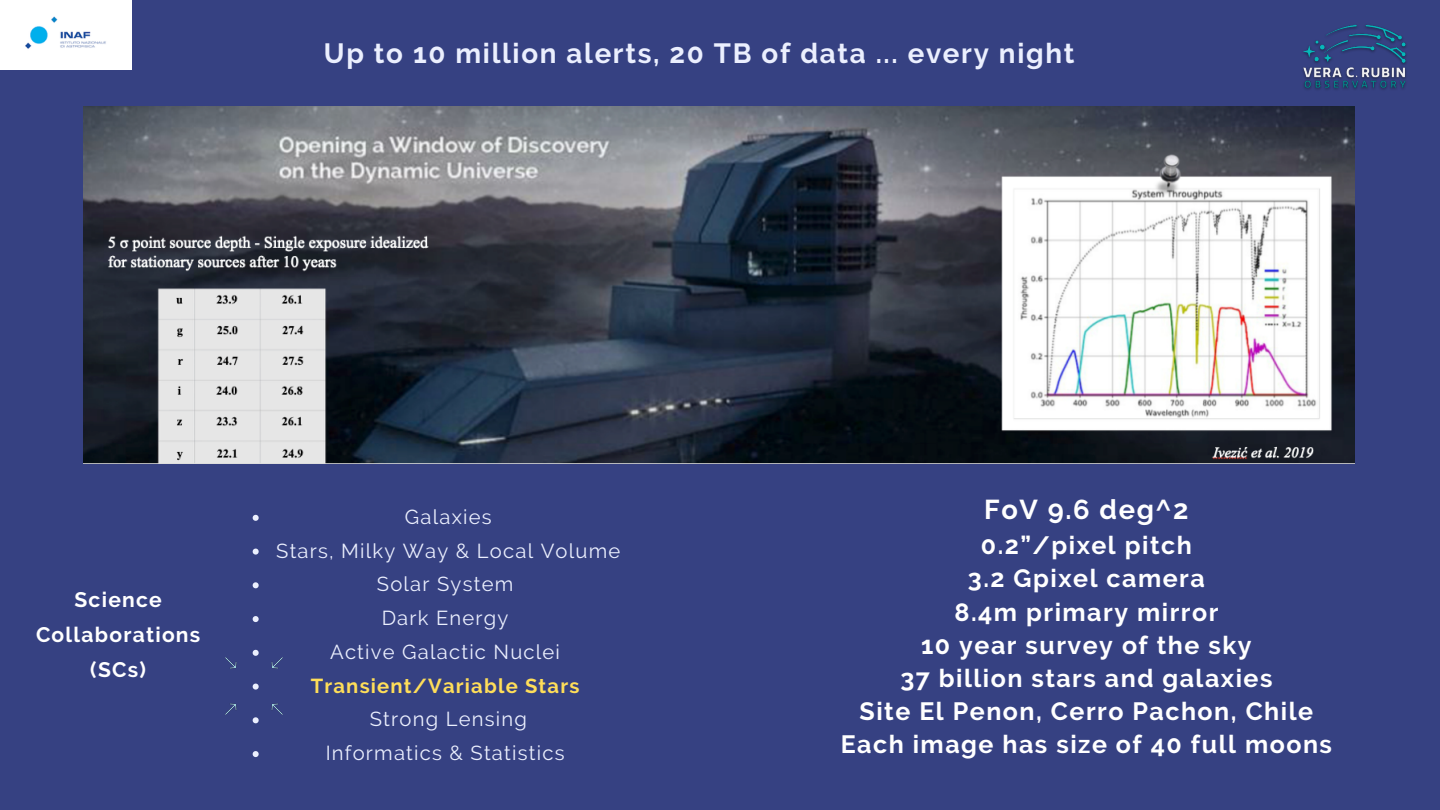
<style>
.page{position:relative;width:1440px;height:810px;background:#364182}
.page>*{position:absolute;margin:0;border:0;box-sizing:border-box;transform-origin:0 0}
.t1{font:700 27.8px "Raleway";letter-spacing:.06em;color:#ebeffe}
.t2{font:700 27.3px "Raleway";letter-spacing:.06em;color:#fff}
.t3{font:700 25px/33.2px "Raleway";letter-spacing:.06em;color:#fff;text-align:center}
.t4{font:700 21px/35.2px "Raleway";letter-spacing:.06em;color:#fff;text-align:center}
.t5{font:20.2px "Raleway";letter-spacing:.06em;color:#ebeffe}
.t6{font:700 20.2px "Raleway";letter-spacing:.06em;color:#ffde59}
</style>
<div class="page">
<img style="left:83px;top:107px;width:1271px;height:357px">
<img style="left:226px;top:658px;width:57px;height:57px">
<img style="left:1272px;top:24px;width:135px;height:116px">
<svg style="left:253px;top:515px;width:6px;height:6px"></svg>
<svg style="left:253px;top:549px;width:6px;height:6px"></svg>
<svg style="left:253px;top:582px;width:6px;height:6px"></svg>
<svg style="left:253px;top:616px;width:6px;height:6px"></svg>
<svg style="left:253px;top:650px;width:6px;height:6px"></svg>
<svg style="left:253px;top:684px;width:6px;height:6px"></svg>
<svg style="left:253px;top:717px;width:6px;height:6px"></svg>
<svg style="left:253px;top:751px;width:6px;height:6px"></svg>
<img style="left:0;top:0;width:132px;height:70px">
<h1 class="t1" style="left:324px;top:37px;width:752px">Up to 10 million alerts, 20 TB of data ... every night</h1>
<p class="t4" style="left:36px;top:582px;width:166px">Science<br>Collaborations (SCs)</p>
<p class="t5" style="left:405px;top:505px;width:88px">Galaxies</p>
<p class="t5" style="left:276px;top:539px;width:346px">Stars, Milky Way &amp; Local Volume</p>
<p class="t5" style="left:377px;top:572px;width:138px">Solar System</p>
<p class="t5" style="left:382px;top:606px;width:128px">Dark Energy</p>
<p class="t5" style="left:330px;top:640px;width:231px">Active Galactic Nuclei</p>
<p class="t6" style="left:311px;top:674px;width:270px">Transient/Variable Stars</p>
<p class="t5" style="left:370px;top:707px;width:159px">Strong Lensing</p>
<p class="t5" style="left:326px;top:741px;width:240px">Informatics &amp; Statistics</p>
<h2 class="t2" style="left:984px;top:493px;width:206px">FoV 9.6 deg^2</h2>
<h2 class="t3" style="left:841px;top:529px;width:493px">0.2”/pixel pitch<br>3.2 Gpixel camera<br>8.4m primary mirror<br>10 year survey of the sky<br>37 billion stars and galaxies<br>Site El Penon, Cerro Pachon, Chile<br>Each image has size of 40 full moons</h2>
</div>
